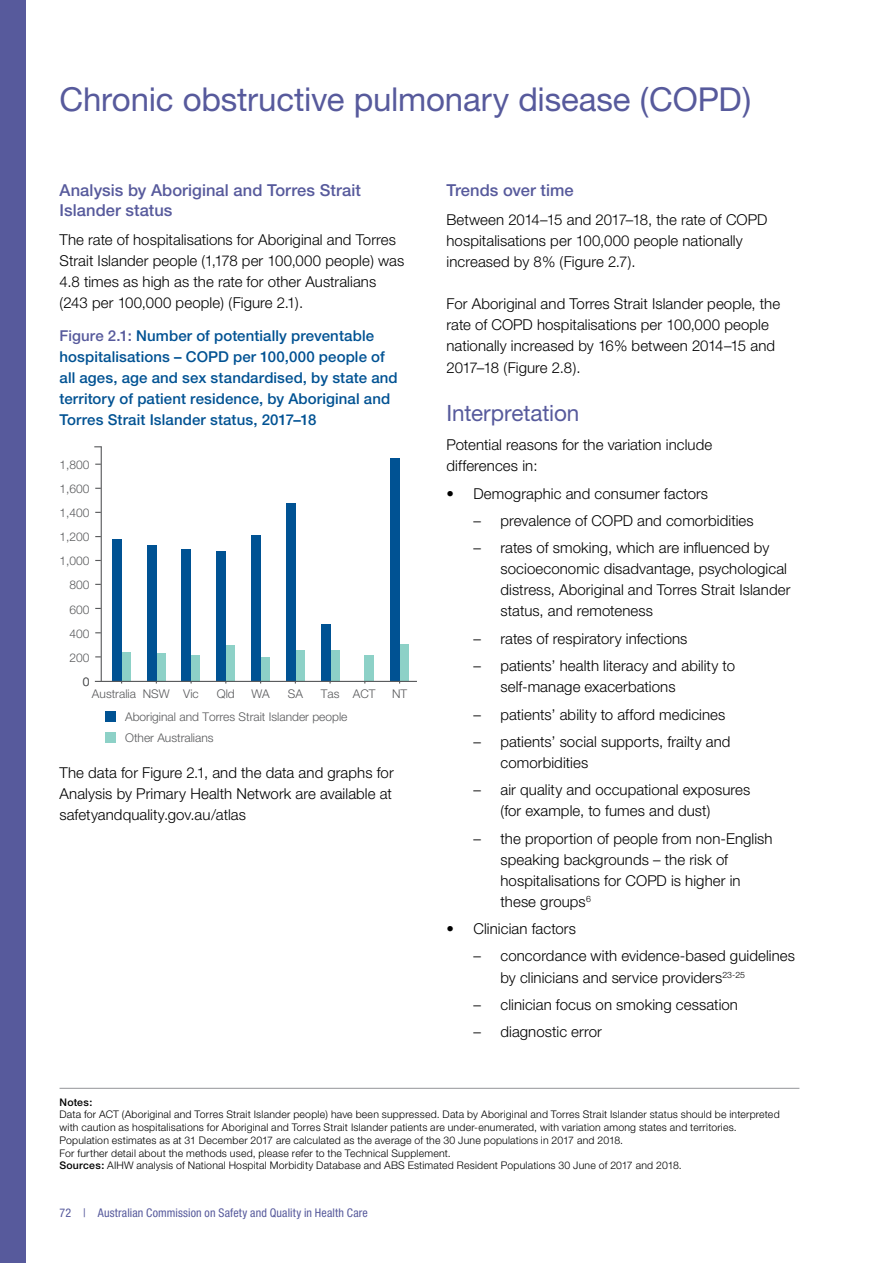
<style>
.page{position:relative;width:893px;height:1263px;background:#fff}
.page>*{position:absolute;margin:0;border:0;box-sizing:border-box;transform-origin:0 0}
.t1{font:33px "Helvetica Neue";letter-spacing:-.005em;color:#575a9c}
._02_Sub-header{font:22.5px "Helvetica Neue";letter-spacing:-.005em;color:#575a9c}
._02_Heading_L3{font:500 16.5px/19.8px "Helvetica Neue";letter-spacing:.005em;color:#575a9c}
._03_Bullet_L2{font:300 15px/21px "Helvetica Neue";letter-spacing:.005em;color:#000}
._03_Body_Copy{font:300 15px/21px "Helvetica Neue";letter-spacing:.005em;color:#000}
._02_Figure_Header{font:500 15px/21px "Helvetica Neue";letter-spacing:.005em;color:#005293}
._03_Body_Copy_b4_bul{font:300 15px/21px "Helvetica Neue";letter-spacing:.005em;color:#000}
._03_Bullet{font:300 15px "Helvetica Neue";letter-spacing:.005em;color:#000}
.t2{font:300 12px/24.2px "Helvetica Neue";color:#58595b}
.t3{font:condensed 12px "Helvetica Neue";letter-spacing:.01em;color:#575a9c}
._05_Footnote_7pt{font:300 10.5px/12.8px "Helvetica Neue";letter-spacing:.02em;color:#000}
._05_Footnote_7pt_Not{font:500 10.5px "Helvetica Neue";letter-spacing:.02em;color:#000}
.s1{color:#575a9c}
.s2{font-weight:500}
</style>
<div class="page">
<div style="left:0;top:0;width:26px;height:1263px;background:#575a9c"></div>
<div style="left:122px;top:652px;width:9px;height:29px;background:#8dd1c7"></div>
<div style="left:112px;top:539px;width:10px;height:142px;background:#005293"></div>
<div style="left:156px;top:653px;width:9px;height:28px;background:#8dd1c7"></div>
<div style="left:147px;top:545px;width:9px;height:136px;background:#005293"></div>
<div style="left:191px;top:655px;width:9px;height:26px;background:#8dd1c7"></div>
<div style="left:182px;top:549px;width:9px;height:132px;background:#005293"></div>
<div style="left:226px;top:645px;width:9px;height:36px;background:#8dd1c7"></div>
<div style="left:217px;top:552px;width:9px;height:129px;background:#005293"></div>
<div style="left:261px;top:657px;width:9px;height:24px;background:#8dd1c7"></div>
<div style="left:251px;top:536px;width:10px;height:145px;background:#005293"></div>
<div style="left:295px;top:650px;width:9px;height:31px;background:#8dd1c7"></div>
<div style="left:286px;top:503px;width:9px;height:178px;background:#005293"></div>
<div style="left:330px;top:650px;width:9px;height:31px;background:#8dd1c7"></div>
<div style="left:321px;top:625px;width:9px;height:56px;background:#005293"></div>
<div style="left:365px;top:655px;width:9px;height:26px;background:#8dd1c7"></div>
<div style="left:400px;top:644px;width:9px;height:37px;background:#8dd1c7"></div>
<div style="left:390px;top:458px;width:10px;height:223px;background:#005293"></div>
<hr style="left:101px;top:447px;width:1px;height:234px;background:#58595b">
<hr style="left:101px;top:681px;width:316px;height:1px;background:#58595b">
<div style="left:106px;top:711px;width:10px;height:11px;background:#005293"></div>
<div style="left:106px;top:732px;width:10px;height:11px;background:#8dd1c7"></div>
<hr style="left:60px;top:1088px;width:739px;height:1px;background:#939598">
<h1 class="t1" style="left:60px;top:80px;width:693px">Chronic obstructive pulmonary disease (COPD)</h1>
<h3 class="_02_Heading_L3" style="left:60px;top:180px;width:303px">Analysis by Aboriginal and Torres Strait<br>Islander status</h3>
<p class="_03_Body_Copy" style="left:60px;top:229px;width:346px">The rate of hospitalisations for Aboriginal and Torres Strait Islander people (1,178 per 100,000 people) was 4.8 times as high as the rate for other Australians (243 per 100,000 people) (Figure 2.1).</p>
<p class="_02_Figure_Header" style="left:60px;top:325px;width:340px"><span class="s1">Figure 2.1:</span> Number of potentially preventable hospitalisations – COPD per 100,000 people of all ages, age and sex standardised, by state and territory of patient residence, by Aboriginal and Torres Strait Islander status, 2017–18</p>
<p class="t2" style="left:60px;top:452px;width:32px">1,800</p>
<p class="t2" style="left:60px;top:501px;width:32px">1,400</p>
<p class="t2" style="left:60px;top:476px;width:32px">1,600</p>
<p class="t2" style="left:60px;top:525px;width:32px">1,200<br>1,000</p>
<p class="t2" style="left:70px;top:597px;width:22px">600</p>
<p class="t2" style="left:70px;top:573px;width:22px">800</p>
<p class="t2" style="left:70px;top:621px;width:22px">400</p>
<p class="t2" style="left:70px;top:645px;width:22px">200</p>
<p class="t2" style="left:83px;top:670px;width:8px">0</p>
<p class="t2" style="left:92px;top:682px;width:108px">Australia NSW Vic</p>
<p class="t2" style="left:217px;top:682px;width:19px">Qld</p>
<p class="t2" style="left:251px;top:682px;width:20px">WA</p>
<p class="t2" style="left:288px;top:682px;width:17px">SA</p>
<p class="t2" style="left:321px;top:682px;width:56px">Tas ACT</p>
<p class="t2" style="left:392px;top:682px;width:17px">NT</p>
<p class="t2" style="left:125px;top:706px;width:224px;line-height:21.3px">Aboriginal and Torres Strait Islander people<br>Other Australians</p>
<p class="_03_Body_Copy" style="left:60px;top:761px;width:336px;text-align:justify">The data for Figure 2.1, and the data and graphs for Analysis by Primary Health Network are available at safetyandquality.gov.au/atlas</p>
<h3 class="_02_Heading_L3" style="left:446px;top:180px;width:129px">Trends over time</h3>
<p class="_03_Body_Copy" style="left:446px;top:209px;width:322px">Between 2014–15 and 2017–18, the rate of COPD hospitalisations per 100,000 people nationally increased by 8% (Figure 2.7).</p>
<p class="_03_Body_Copy" style="left:446px;top:293px;width:335px">For Aboriginal and Torres Strait Islander people, the rate of COPD hospitalisations per 100,000 people nationally increased by 16% between 2014–15 and 2017–18 (Figure 2.8).</p>
<h2 class="_02_Sub-header" style="left:446px;top:399px;width:134px">Interpretation</h2>
<p class="_03_Body_Copy_b4_bul" style="left:446px;top:434px;width:267px">Potential reasons for the variation include differences in:</p>
<p class="_03_Bullet" style="left:446px;top:484px;width:263px">• Demographic and consumer factors</p>
<p class="_03_Bullet_L2" style="left:473px;top:510px;width:282px">– prevalence of COPD and comorbidities</p>
<p class="_03_Bullet_L2" style="left:500px;top:537px;width:291px;text-indent:-27px">– rates of smoking, which are influenced by socioeconomic disadvantage, psychological distress, Aboriginal and Torres Strait Islander status, and remoteness</p>
<p class="_03_Bullet_L2" style="left:473px;top:628px;width:215px">– rates of respiratory infections</p>
<p class="_03_Bullet_L2" style="left:500px;top:655px;width:236px;text-indent:-27px">– patients’ health literacy and ability to self‑manage exacerbations</p>
<p class="_03_Bullet_L2" style="left:473px;top:703px;width:253px">– patients’ ability to afford medicines</p>
<p class="_03_Bullet_L2" style="left:500px;top:731px;width:231px;text-indent:-27px">– patients’ social supports, frailty and comorbidities</p>
<p class="_03_Bullet_L2" style="left:500px;top:779px;width:251px;text-indent:-27px">– air quality and occupational exposures (for example, to fumes and dust)</p>
<p class="_03_Bullet_L2" style="left:500px;top:827px;width:274px;text-indent:-27px">– the proportion of people from non‑English speaking backgrounds – the risk of hospitalisations for COPD is higher in these groups<sup>6</sup></p>
<p class="_03_Bullet" style="left:446px;top:919px;width:131px">• Clinician factors</p>
<p class="_03_Bullet_L2" style="left:500px;top:945px;width:296px;text-indent:-27px">– concordance with evidence-based guidelines by clinicians and service providers<sup>23-25</sup></p>
<p class="_03_Bullet_L2" style="left:473px;top:994px;width:266px">– clinician focus on smoking cessation</p>
<p class="_03_Bullet_L2" style="left:473px;top:1021px;width:130px">– diagnostic error</p>
<p class="_05_Footnote_7pt_Not" style="left:60px;top:1096px;width:34px">Notes:</p>
<p class="_05_Footnote_7pt" style="left:60px;top:1108px;width:722px">Data for ACT (Aboriginal and Torres Strait Islander people) have been suppressed. Data by Aboriginal and Torres Strait Islander status should be interpreted with caution as hospitalisations for Aboriginal and Torres Strait Islander patients are under-enumerated, with variation among states and territories.</p>
<p class="_05_Footnote_7pt" style="left:60px;top:1133px;width:565px">Population estimates as at 31 December 2017 are calculated as the average of the 30 June populations in 2017 and 2018.</p>
<p class="_05_Footnote_7pt" style="left:60px;top:1146px;width:393px">For further detail about the methods used, please refer to the Technical Supplement.</p>
<p class="_05_Footnote_7pt" style="left:60px;top:1159px;width:624px"><span class="s2">Sources:</span> AIHW analysis of National Hospital Morbidity Database and ABS Estimated Resident Populations 30 June of 2017 and 2018.</p>
<p class="t3" style="left:60px;top:1206px;width:310px">72 | Australian Commission on Safety and Quality in Health Care</p>
</div>
